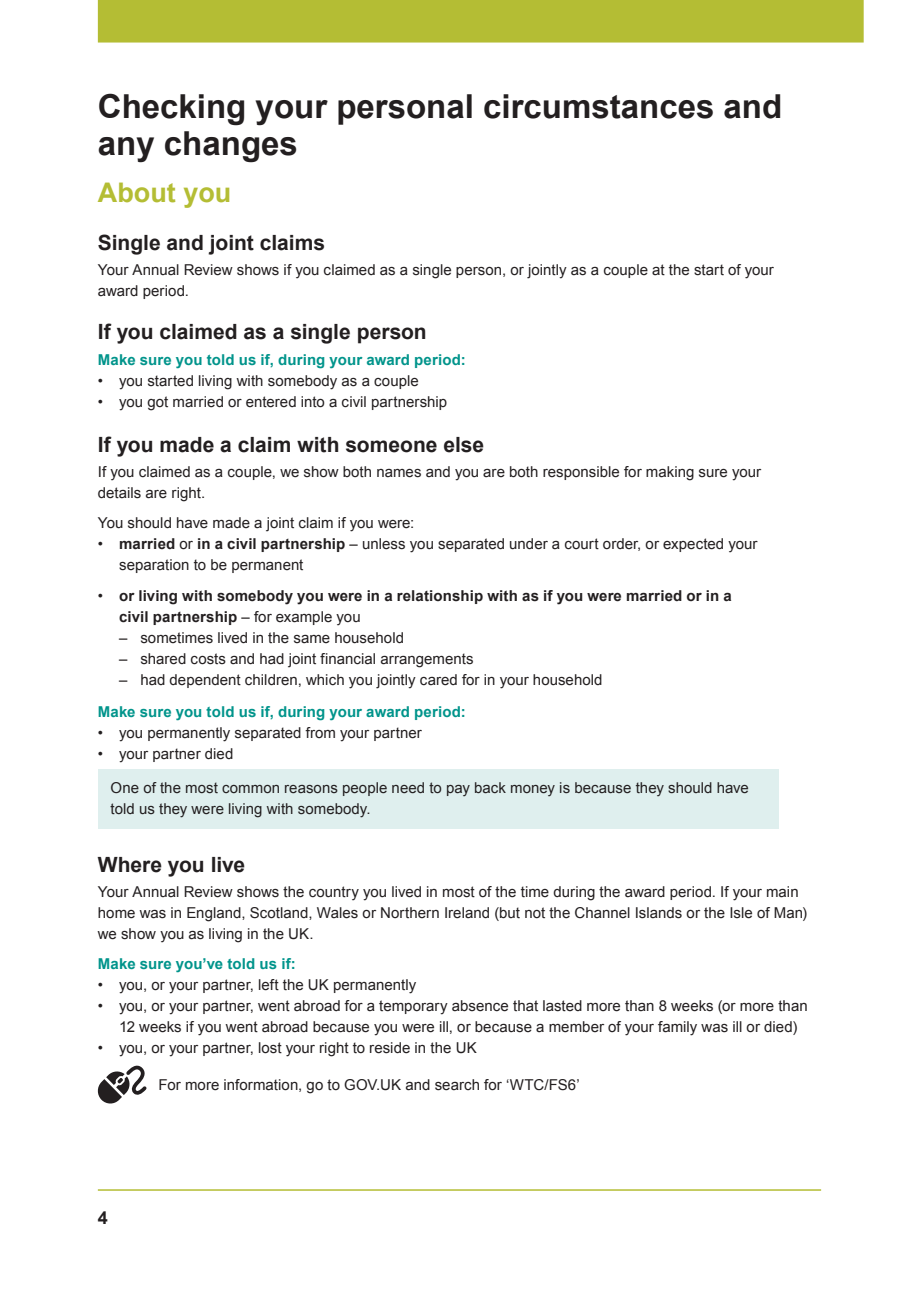
<style>
.page{position:relative;width:919px;height:1289px;background:#fff}
.page>*{position:absolute;margin:0;border:0;box-sizing:border-box;transform-origin:0 0}
.t1{font:700 33px/37.5px "Arial";color:#231f20}
.t2{font:700 27px "Arial";color:#b4bd34}
.t3{font:700 21px "Arial";color:#231f20}
.t4{font:700 18px "Arial";color:#231f20}
.t5{font:15px/21px "Arial";letter-spacing:.005em;color:#231f20}
.t6{font:700 15px "Arial";letter-spacing:.01em;color:#00948b}
.t7{font:700 15px/21px "Arial";letter-spacing:.01em;color:#231f20}
.s1{font-weight:700}
.s2{font-weight:400}
</style>
<div class="page">
<hr style="left:98px;top:1189px;width:723px;height:1px;background:#b4bd34">
<div style="left:98px;top:0;width:765px;height:43px;background:#b4bd34"></div>
<div style="left:98px;top:769px;width:680px;height:60px;background:#dfefee"></div>
<svg style="left:97px;top:1065px;width:50px;height:39px"></svg>
<h1 class="t1" style="left:98px;top:88px;width:686px">Checking your personal circumstances and any changes</h1>
<h2 class="t2" style="left:98px;top:175px;width:135px">About you</h2>
<h3 class="t3" style="left:98px;top:229px;width:229px">Single and joint claims</h3>
<p class="t5" style="left:98px;top:259px;width:677px">Your Annual Review shows if you claimed as a single person, or jointly as a couple at the start of your award period.</p>
<h3 class="t3" style="left:98px;top:318px;width:330px">If you claimed as a single person</h3>
<p class="t6" style="left:98px;top:349px;width:369px">Make sure you told us if, during your award period:</p>
<p class="t5" style="left:98px;top:370px;width:322px">• you started living with somebody as a couple</p>
<p class="t5" style="left:98px;top:391px;width:351px">• you got married or entered into a civil partnership</p>
<h3 class="t3" style="left:98px;top:430px;width:388px">If you made a claim with someone else</h3>
<p class="t5" style="left:98px;top:461px;width:664px">If you claimed as a couple, we show both names and you are both responsible for making sure your details are right.</p>
<p class="t5" style="left:98px;top:512px;width:318px">You should have made a joint claim if you were:</p>
<p class="t5" style="left:119px;top:533px;width:640px;text-indent:-21px">• <span class="s1">married</span> or <span class="s1">in a civil partnership</span> – unless you separated under a court order, or expected your separation to be permanent</p>
<p class="t7" style="left:119px;top:586px;width:614px;text-indent:-21px"><span class="s2">•</span> or living with somebody you were in a relationship with as if you were married or in a civil partnership <span class="s2">– for example you</span></p>
<p class="t5" style="left:119px;top:627px;width:286px">– sometimes lived in the same household</p>
<p class="t5" style="left:119px;top:648px;width:356px">– shared costs and had joint financial arrangements</p>
<p class="t5" style="left:119px;top:669px;width:485px">– had dependent children, which you jointly cared for in your household</p>
<p class="t6" style="left:98px;top:701px;width:369px">Make sure you told us if, during your award period:</p>
<p class="t5" style="left:98px;top:722px;width:325px">• you permanently separated from your partner</p>
<p class="t5" style="left:98px;top:743px;width:137px">• your partner died</p>
<p class="t5" style="left:111px;top:777px;width:639px">One of the most common reasons people need to pay back money is because they should have told us they were living with somebody.</p>
<h3 class="t3" style="left:98px;top:850px;width:149px">Where you live</h3>
<p class="t5" style="left:98px;top:881px;width:711px">Your Annual Review shows the country you lived in most of the time during the award period. If your main home was in England, Scotland, Wales or Northern Ireland (but not the Channel Islands or the Isle of Man) we show you as living in the UK.</p>
<p class="t6" style="left:98px;top:953px;width:199px">Make sure you’ve told us if:</p>
<p class="t5" style="left:98px;top:974px;width:320px">• you, or your partner, left the UK permanently</p>
<p class="t5" style="left:119px;top:995px;width:690px;text-indent:-21px">• you, or your partner, went abroad for a temporary absence that lasted more than 8 weeks (or more than<br>12 weeks if you went abroad because you were ill, or because a member of your family was ill or died)</p>
<p class="t5" style="left:98px;top:1037px;width:380px">• you, or your partner, lost your right to reside in the UK</p>
<p class="t5" style="left:158px;top:1074px;width:423px">For more information, go to GOV.UK and search for ‘WTC/FS6’</p>
<p class="t4" style="left:98px;top:1205px;width:12px">4</p>
</div>
